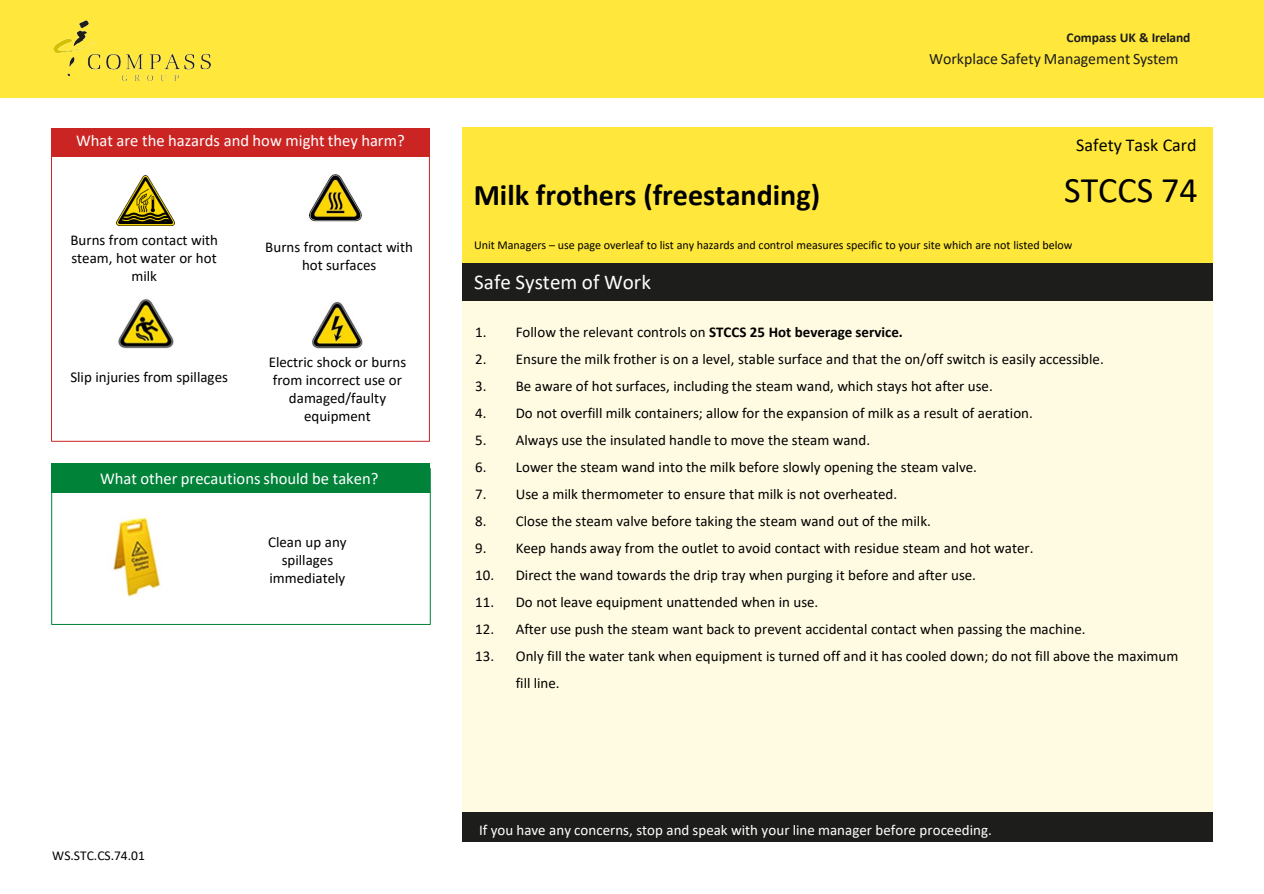
<style>
.page{position:relative;width:1264px;height:894px;background:#fff}
.page>*{position:absolute;margin:0;border:0;box-sizing:border-box;transform-origin:0 0}
.t1{font:36px "Calibri";color:#000}
.t2{font:700 30px "Calibri";color:#000}
.t3{font:21px "Calibri";color:#fff}
.t4{font:18px "Calibri";color:#000}
.t5{font:16.5px "Calibri";color:#fff}
.t6{font:15.9px "Calibri";color:#1d1d1b}
.t7{font:15px/18px "Calibri";color:#000;text-align:center}
.t8{font:15px "Calibri";letter-spacing:.005em;color:#fff}
.t9{font:700 13.5px "Calibri";letter-spacing:-.005em;color:#1d1d1b}
.t10{font:13.5px "Calibri";color:#000}
.t11{font:12px "Calibri";letter-spacing:-.005em;color:#000}
.s1{font-weight:700}
</style>
<div class="page">
<div style="left:0;top:0;width:1263px;height:97px;background:#ffe83b"></div>
<img style="left:53px;top:21px;width:157px;height:59px">
<div style="left:461px;top:128px;width:751px;height:135px;background:#ffe83b"></div>
<div style="left:461px;top:263px;width:751px;height:38px;background:#1d1d1b"></div>
<div style="left:461px;top:301px;width:751px;height:511px;background:#fffbe2"></div>
<div style="left:461px;top:812px;width:751px;height:30px;background:#1d1d1b"></div>
<div style="left:51px;top:128px;width:378px;height:29px;background:#cb2523"></div>
<div style="left:51px;top:463px;width:379px;height:30px;background:#008239"></div>
<img style="left:113px;top:517px;width:48px;height:80px">
<img style="left:118px;top:299px;width:56px;height:50px">
<img style="left:312px;top:302px;width:51px;height:47px">
<img style="left:309px;top:174px;width:53px;height:48px">
<img style="left:116px;top:175px;width:58px;height:51px">
<p class="t5" style="left:76px;top:129px;width:330px">What are the hazards and how might they harm?</p>
<p class="t2" style="left:473px;top:173px;width:348px">Milk frothers (freestanding)</p>
<p class="t9" style="left:1066px;top:28px;width:125px">Compass UK &amp; Ireland</p>
<p class="t6" style="left:928px;top:47px;width:251px">Workplace Safety Management System</p>
<p class="t4" style="left:1075px;top:133px;width:122px">Safety Task Card</p>
<p class="t1" style="left:1063px;top:165px;width:135px">STCCS 74</p>
<p class="t7" style="left:70px;top:230px;width:149px">Burns from contact with steam, hot water or hot milk</p>
<p class="t7" style="left:265px;top:238px;width:149px">Burns from contact with</p>
<p class="t11" style="left:474px;top:237px;width:599px">Unit Managers – use page overleaf to list any hazards and control measures specific to your site which are not listed below</p>
<p class="t7" style="left:302px;top:256px;width:76px">hot surfaces</p>
<p class="t3" style="left:474px;top:267px;width:178px">Safe System of Work</p>
<p class="t7" style="left:70px;top:368px;width:159px">Slip injuries from spillages</p>
<p class="t7" style="left:269px;top:352px;width:139px">Electric shock or burns from incorrect use or damaged/faulty equipment</p>
<p class="t5" style="left:100px;top:467px;width:280px">What other precautions should be taken?</p>
<p class="t10" style="left:52px;top:845px;width:94px">WS.STC.CS.74.01</p>
<p class="t7" style="left:268px;top:533px;width:80px">Clean up any spillages immediately</p>
<p class="t7" style="left:475px;top:323px;width:429px">1. Follow the relevant controls on <span class="s1">STCCS 25 Hot beverage service.</span></p>
<p class="t7" style="left:475px;top:350px;width:630px">2. Ensure the milk frother is on a level, stable surface and that the on/off switch is easily accessible.</p>
<p class="t7" style="left:475px;top:377px;width:519px">3. Be aware of hot surfaces, including the steam wand, which stays hot after use.</p>
<p class="t7" style="left:475px;top:404px;width:559px">4. Do not overfill milk containers; allow for the expansion of milk as a result of aeration.</p>
<p class="t7" style="left:475px;top:431px;width:396px">5. Always use the insulated handle to move the steam wand.</p>
<p class="t7" style="left:475px;top:458px;width:503px">6. Lower the steam wand into the milk before slowly opening the steam valve.</p>
<p class="t7" style="left:475px;top:485px;width:423px">7. Use a milk thermometer to ensure that milk is not overheated.</p>
<p class="t7" style="left:475px;top:512px;width:457px">8. Close the steam valve before taking the steam wand out of the milk.</p>
<p class="t7" style="left:475px;top:539px;width:559px">9. Keep hands away from the outlet to avoid contact with residue steam and hot water.</p>
<p class="t7" style="left:475px;top:566px;width:502px">10. Direct the wand towards the drip tray when purging it before and after use.</p>
<p class="t7" style="left:475px;top:593px;width:344px">11. Do not leave equipment unattended when in use.</p>
<p class="t7" style="left:475px;top:620px;width:611px">12. After use push the steam want back to prevent accidental contact when passing the machine.</p>
<p class="t7" style="left:515px;top:642px;width:664px;line-height:27px;text-align:left;text-indent:-40px">13. Only fill the water tank when equipment is turned off and it has cooled down; do not fill above the maximum fill line.</p>
<p class="t8" style="left:479px;top:819px;width:514px">If you have any concerns, stop and speak with your line manager before proceeding.</p>
</div>
